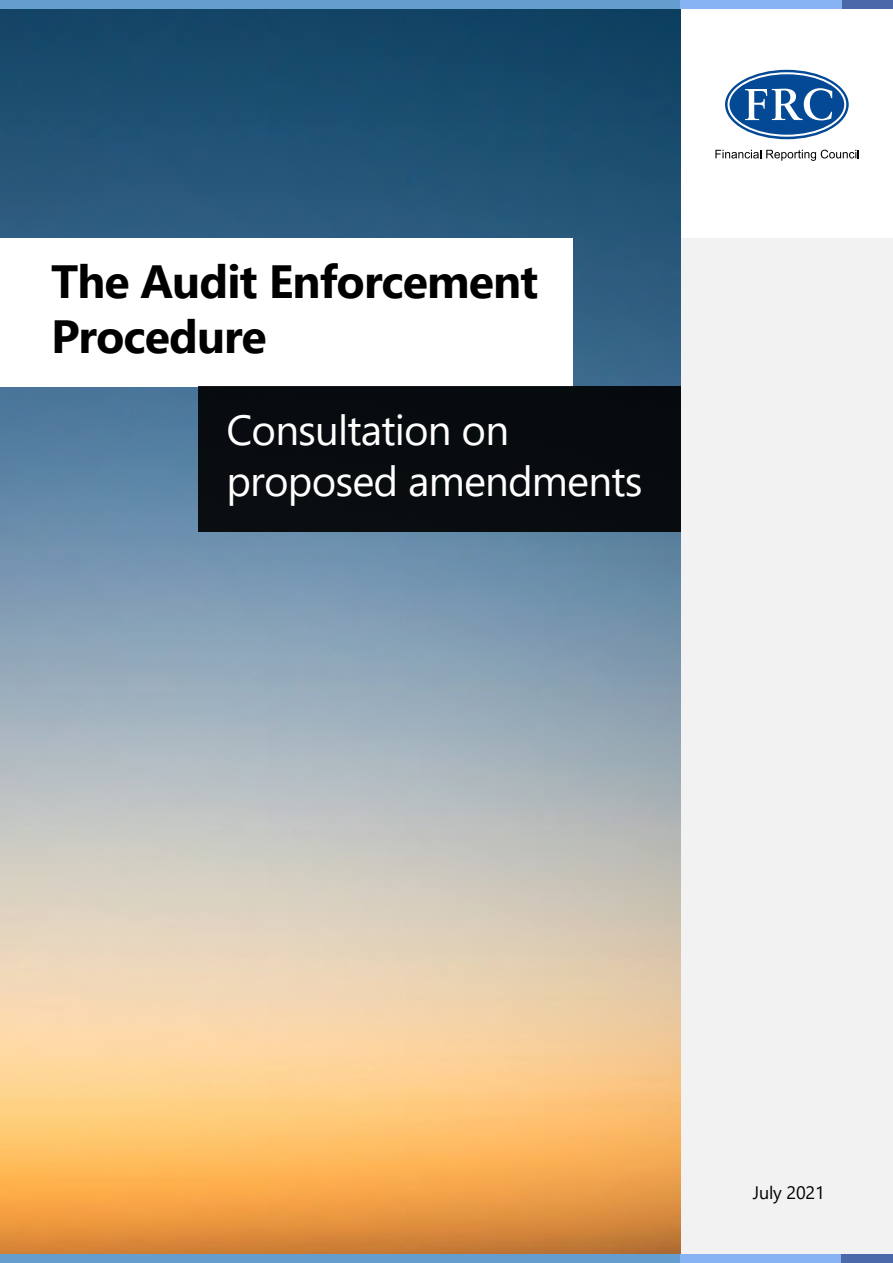
<style>
.page{position:relative;width:893px;height:1263px;background:#fff}
.page>*{position:absolute;margin:0;border:0;box-sizing:border-box;transform-origin:0 0}
.t1{font:700 46.5px/55.5px "Segoe UI";letter-spacing:-.02em;color:#000}
.t2{font:42px/51px "Segoe UI";letter-spacing:-.02em;color:#fff}
.t3{font:18px "Segoe UI";letter-spacing:-.01em;color:#000}
</style>
<div class="page">
<div style="left:680px;top:238px;width:213px;height:1016px;background:#f2f2f2"></div>
<img style="left:0;top:9px;width:680px;height:1245px">
<svg style="left:725px;top:70px;width:124px;height:69px"></svg>
<svg style="left:727px;top:72px;width:119px;height:65px"></svg>
<svg style="left:715px;top:150px;width:144px;height:11px"></svg>
<div style="left:0;top:238px;width:573px;height:149px;background:#fff"></div>
<div style="left:0;top:1254px;width:680px;height:9px;background:#649ecf"></div>
<div style="left:680px;top:1254px;width:213px;height:9px;background:#87b3f4"></div>
<div style="left:842px;top:1254px;width:51px;height:9px;background:#4b68aa"></div>
<div style="left:0;top:0;width:680px;height:9px;background:#649ecf"></div>
<div style="left:680px;top:0;width:213px;height:9px;background:#87b3f4"></div>
<div style="left:842px;top:0;width:51px;height:9px;background:#4b68aa"></div>
<div style="left:198px;top:387px;width:482px;height:145px;background:#080c10"></div>
<p class="t1" style="left:51px;top:253px;width:489px">The Audit Enforcement<br>Procedure</p>
<p class="t2" style="left:226px;top:404px;width:418px">Consultation on proposed amendments</p>
<p class="t3" style="left:753px;top:1178px;width:73px">July 2021</p>
</div>
